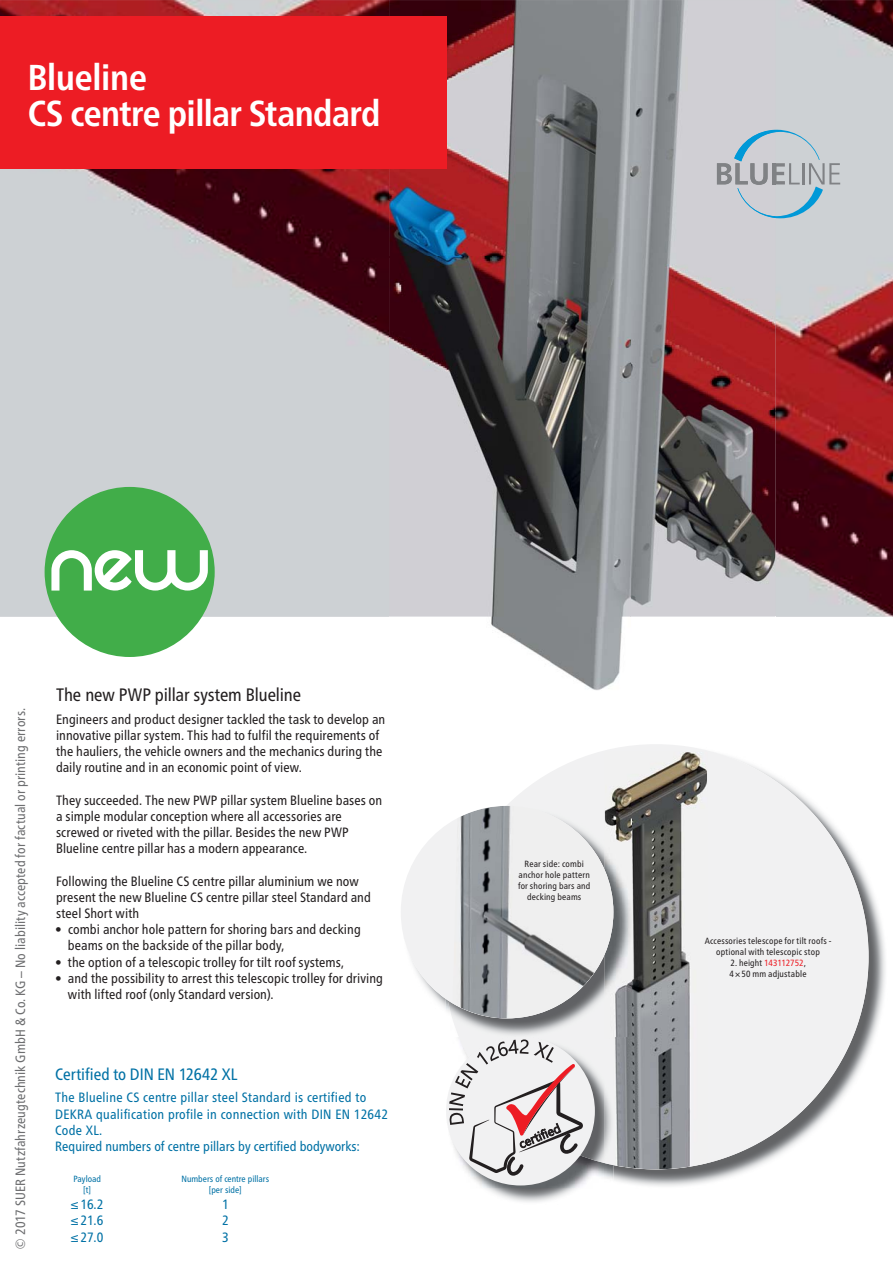
<style>
.page{position:relative;width:893px;height:1263px;background:#fff}
.page>*{position:absolute;margin:0;border:0;box-sizing:border-box;transform-origin:0 0}
.t1{font:700 condensed 36px/36px "Frutiger Neue LTW1 G";letter-spacing:-.015em;color:#fff}
.t2{font:condensed 18px "Frutiger Neue LTW1 G";letter-spacing:-.005em;color:#231f20}
.t3{font:condensed 16.5px "Frutiger Neue LTW1 G";color:#0071a5}
.t4{font:condensed 13.5px/16.2px "Frutiger Neue LTW1 G";letter-spacing:.005em;color:#231f20}
.t5{font:condensed 13.5px/16.2px "Frutiger Neue LTW1 G";letter-spacing:.02em;color:#0071a5}
.t6{font:condensed 13.5px "Frutiger Neue LTW1 G";letter-spacing:.005em;color:#6d6e70}
.t7{font:condensed 9px/10.8px "Frutiger Neue LTW1 G";letter-spacing:.02em;color:#231f20;text-align:center}
.t8{font:condensed 9px "Frutiger Neue LTW1 G";color:#0071a5}
.s1{color:#ed1c24}
</style>
<div class="page">
<img style="left:0;top:0;width:893px;height:617px">
<svg style="left:775px;top:130px;width:65px;height:88px;background:#bac7cd"></svg>
<img style="left:389px;top:0;width:386px;height:690px">
<img style="left:717px;top:163px;width:15px;height:21px">
<img style="left:735px;top:163px;width:13px;height:21px">
<img style="left:750px;top:175px;width:18px;height:10px">
<img style="left:772px;top:163px;width:3px;height:21px">
<img style="left:734px;top:130px;width:41px;height:31px">
<img style="left:737px;top:188px;width:38px;height:30px">
<img style="left:445px;top:755px;width:440px;height:431px">
<div style="left:443px;top:744px;width:425px;height:425px;background:#f1f1f2;border-radius:50%"></div>
<img style="left:610px;top:752px;width:97px;height:417px">
<img style="left:408px;top:951px;width:37px;height:57px">
<img style="left:445px;top:999px;width:3px;height:38px">
<img style="left:448px;top:1001px;width:128px;height:36px">
<img style="left:445px;top:808px;width:12px;height:17px">
<img style="left:605px;top:808px;width:27px;height:229px">
<svg style="left:401px;top:806px;width:212px;height:212px"></svg>
<img style="left:485px;top:806px;width:40px;height:2px">
<img style="left:507px;top:808px;width:98px;height:210px">
<img style="left:457px;top:808px;width:28px;height:10px">
<img style="left:605px;top:870px;width:8px;height:84px">
<svg style="left:494px;top:1018px;width:13px;height:1px"></svg>
<div style="left:0;top:16px;width:446px;height:152px;background:#ed1c24"></div>
<svg style="left:45px;top:487px;width:170px;height:170px"></svg>
<img style="left:482px;top:1165px;width:131px;height:37px">
<img style="left:595px;top:1073px;width:10px;height:92px">
<img style="left:605px;top:1039px;width:8px;height:126px">
<svg style="left:446px;top:1037px;width:149px;height:149px"></svg>
<h1 class="t1" style="left:28px;top:63px;width:354px">Blueline<br>CS centre pillar Standard</h1>
<p class="t6" style="left:15px;top:1250px;width:544px;rotate:-90deg">© 2017 SUER Nutzfahrzeugtechnik GmbH &amp; Co. KG – No liability accepted for factual or printing errors.</p>
<h2 class="t2" style="left:56px;top:687px;width:246px">The new PWP pillar system Blueline</h2>
<p class="t4" style="left:56px;top:712px;width:331px">Engineers and product designer tackled the task to develop an innovative pillar system. This had to fulfil the requirements of the hauliers, the vehicle owners and the mechanics during the daily routine and in an economic point of view.</p>
<p class="t4" style="left:56px;top:793px;width:328px">They succeeded. The new PWP pillar system Blueline bases on a simple modular conception where all accessories are screwed or riveted with the pillar. Besides the new PWP Blueline centre pillar has a modern appearance.</p>
<p class="t4" style="left:56px;top:874px;width:316px">Following the Blueline CS centre pillar aluminium we now present the new Blueline CS centre pillar steel Standard and steel Short with</p>
<p class="t4" style="left:68px;top:922px;width:294px;text-indent:-13px">• combi anchor hole pattern for shoring bars and decking beams on the backside of the pillar body,</p>
<p class="t4" style="left:55px;top:955px;width:290px">• the option of a telescopic trolley for tilt roof systems,</p>
<p class="t4" style="left:68px;top:971px;width:317px;text-indent:-13px">• and the possibility to arrest this telescopic trolley for driving with lifted roof (only Standard version).</p>
<p class="t3" style="left:55px;top:1067px;width:184px">Certified to DIN EN 12642 XL</p>
<p class="t5" style="left:55px;top:1090px;width:334px">The Blueline CS centre pillar steel Standard is certified to DEKRA qualification profile in connection with DIN EN 12642<br>Code XL.<br>Required numbers of centre pillars by certified bodyworks:</p>
<p class="t8" style="left:73px;top:1175px;width:29px">Payload</p>
<p class="t8" style="left:182px;top:1175px;width:89px">Numbers of centre pillars</p>
<p class="t8" style="left:83px;top:1186px;width:9px">[t]</p>
<p class="t8" style="left:209px;top:1186px;width:34px">[per side]</p>
<p class="t5" style="left:71px;top:1197px;width:34px">≤ 16.2</p>
<p class="t5" style="left:222px;top:1197px;width:8px">1</p>
<p class="t5" style="left:71px;top:1213px;width:34px">≤ 21.6</p>
<p class="t5" style="left:222px;top:1213px;width:8px">2</p>
<p class="t5" style="left:71px;top:1230px;width:34px">≤ 27.0</p>
<p class="t5" style="left:222px;top:1230px;width:8px">3</p>
<p class="t7" style="left:518px;top:859px;width:74px">Rear side: combi anchor hole pattern for shoring bars and decking beams</p>
<p class="t7" style="left:705px;top:936px;width:128px">Accessories telescope for tilt roofs - optional with telescopic stop</p>
<p class="t7" style="left:730px;top:958px;width:78px;text-align:left">2. height <span class="s1">143112752</span>,<br>4 × 50 mm adjustable</p>
</div>
